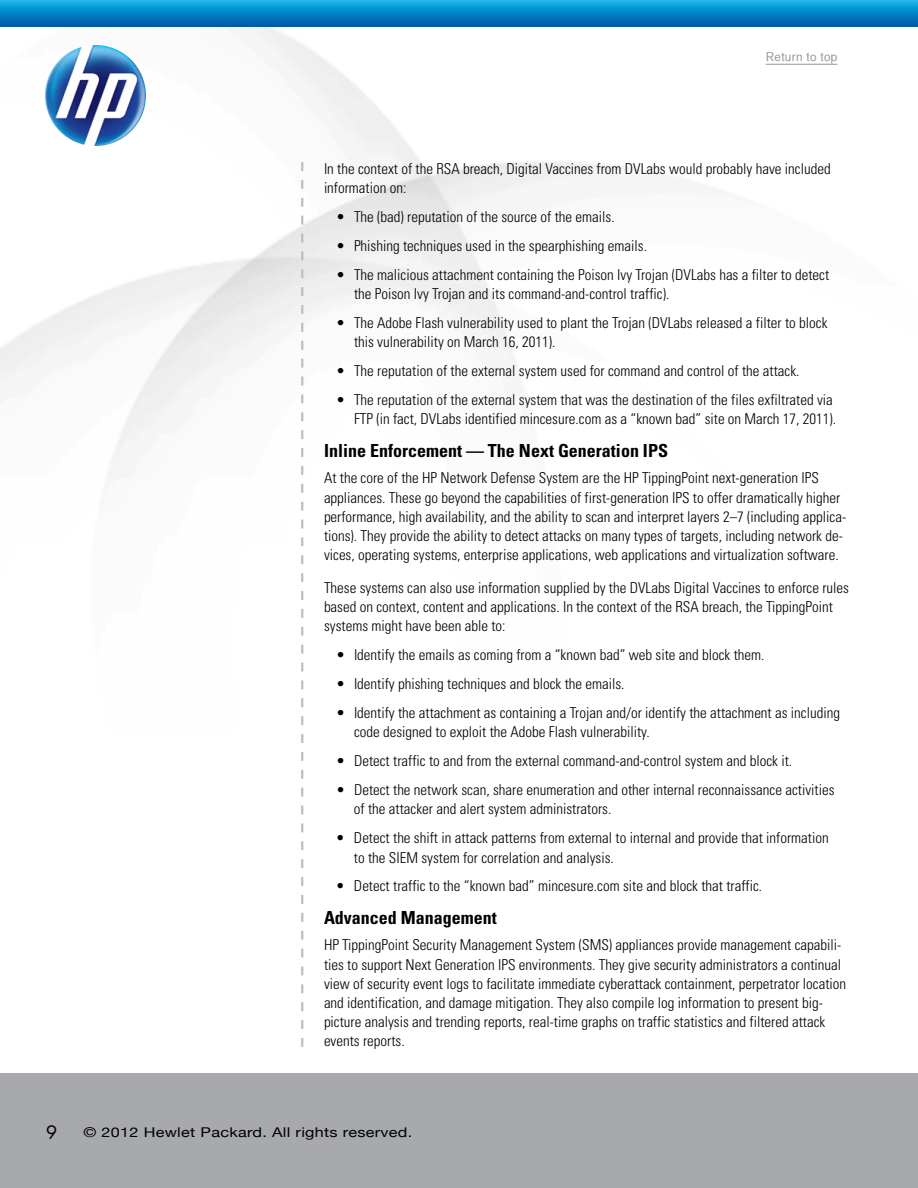
<style>
.page{position:relative;width:918px;height:1188px;background:#fff}
.page>*{position:absolute;margin:0;border:0;box-sizing:border-box;transform-origin:0 0}
.t1{font:700 condensed 18px "Univers";color:#000}
.t2{font:18px "Futura";color:#000}
.t3{font:300 condensed 15px/19.2px "Univers";color:#000}
.t4{font:13.5px "Helvetica Neue";letter-spacing:.02em;color:#000;scale:1.2 1}
.t5{font:12px "Helvetica CY Plain";letter-spacing:.02em;color:#939598;scale:1.2 1}
</style>
<div class="page">
<div style="left:0;top:1073px;width:918px;height:115px;background:#a7a9ac"></div>
<hr style="left:766px;top:64px;width:71px;height:1px;background:#939598">
<img style="left:45px;top:45px;width:101px;height:101px;border-radius:50px">
<svg style="left:0;top:0;width:918px;height:27px;background:#0684c7"></svg>
<svg style="left:301px;top:162px;width:2px;height:885px"></svg>
<p class="t5" style="left:766px;top:50px;width:61px">Return to top</p>
<p class="t3" style="left:324px;top:159px;width:508px">In the context of the RSA breach, Digital Vaccines from DVLabs would probably have included information on:</p>
<p class="t3" style="left:336px;top:207px;width:280px">• The (bad) reputation of the source of the emails.</p>
<p class="t3" style="left:336px;top:236px;width:313px">• Phishing techniques used in the spearphishing emails.</p>
<p class="t3" style="left:354px;top:265px;width:477px;text-indent:-18px">• The malicious attachment containing the Poison Ivy Trojan (DVLabs has a filter to detect the Poison Ivy Trojan and its command-and-control traffic).</p>
<p class="t3" style="left:354px;top:313px;width:475px;text-indent:-18px">• The Adobe Flash vulnerability used to plant the Trojan (DVLabs released a filter to block this vulnerability on March 16, 2011).</p>
<p class="t3" style="left:336px;top:361px;width:465px">• The reputation of the external system used for command and control of the attack.</p>
<p class="t3" style="left:336px;top:390px;width:502px;text-align:right">• The reputation of the external system that was the destination of the files exfiltrated via<br>FTP (in fact, DVLabs identified mincesure.com as a “known bad” site on March 17, 2011).</p>
<p class="t1" style="left:324px;top:440px;width:346px">Inline Enforcement — The Next Generation IPS</p>
<p class="t3" style="left:324px;top:468px;width:524px">At the core of the HP Network Defense System are the HP TippingPoint next-generation IPS appliances. These go beyond the capabilities of first-generation IPS to offer dramatically higher performance, high availability, and the ability to scan and interpret layers 2–7 (including applica&shy;tions). They provide the ability to detect attacks on many types of targets, including network de&shy;vices, operating systems, enterprise applications, web applications and virtualization software.</p>
<p class="t3" style="left:324px;top:578px;width:527px">These systems can also use information supplied by the DVLabs Digital Vaccines to enforce rules based on context, content and applications. In the context of the RSA breach, the TippingPoint systems might have been able to:</p>
<p class="t3" style="left:336px;top:645px;width:430px">• Identify the emails as coming from a “known bad” web site and block them.</p>
<p class="t3" style="left:336px;top:674px;width:290px">• Identify phishing techniques and block the emails.</p>
<p class="t3" style="left:354px;top:703px;width:488px;text-indent:-18px">• Identify the attachment as containing a Trojan and/or identify the attachment as including code designed to exploit the Adobe Flash vulnerability.</p>
<p class="t3" style="left:336px;top:751px;width:458px">• Detect traffic to and from the external command-and-control system and block it.</p>
<p class="t3" style="left:354px;top:780px;width:482px;text-indent:-18px">• Detect the network scan, share enumeration and other internal reconnaissance activities of the attacker and alert system administrators.</p>
<p class="t3" style="left:354px;top:828px;width:476px;text-indent:-18px">• Detect the shift in attack patterns from external to internal and provide that information to the SIEM system for correlation and analysis.</p>
<p class="t3" style="left:336px;top:877px;width:428px">• Detect traffic to the “known bad” mincesure.com site and block that traffic.</p>
<p class="t1" style="left:324px;top:907px;width:174px">Advanced Management</p>
<p class="t3" style="left:324px;top:936px;width:524px">HP TippingPoint Security Management System (SMS) appliances provide management capabili&shy;ties to support Next Generation IPS environments. They give security administrators a continual view of security event logs to facilitate immediate cyberattack containment, perpetrator location and identification, and damage mitigation. They also compile log information to present big&shy;picture analysis and trending reports, real-time graphs on traffic statistics and filtered attack events reports.</p>
<p class="t2" style="left:46px;top:1120px;width:13px">9</p>
<p class="t4" style="left:83px;top:1124px;width:276px">© 2012 Hewlet Packard. All rights reserved.</p>
</div>
